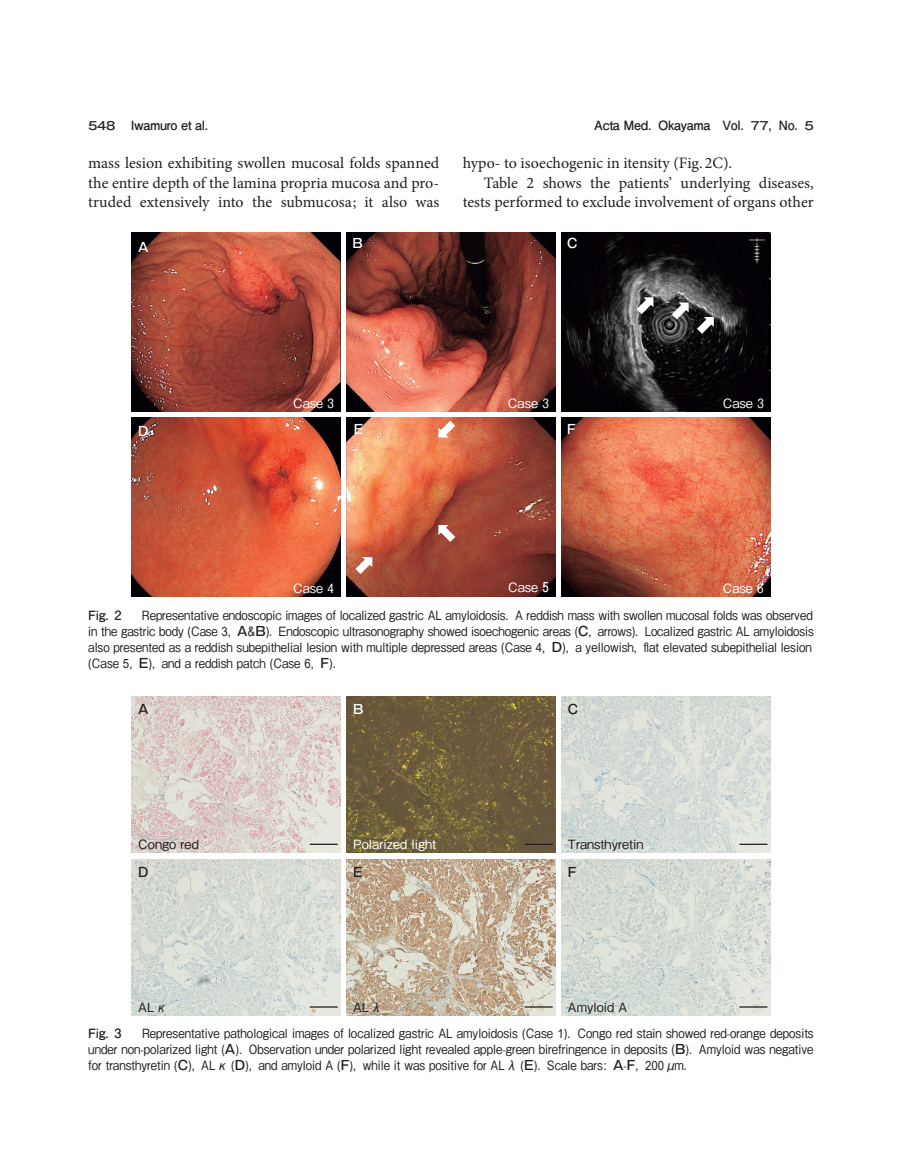
<style>
.page{position:relative;width:902px;height:1166px;background:#fff}
.page>*{position:absolute;margin:0;border:0;box-sizing:border-box;transform-origin:0 0}
.t1{font:15.9px/19.2px "Minion Pro";color:#231f20;text-align:justify}
.t2{font:500 12.75px/15.9px "Gothic BBB Pr 6 N";color:#231f20;scale:.9 1}
.t3{font:700 12.75px "Futo Go B101 Pr 6 N";letter-spacing:-.03em;color:#231f20}
.t4{font:500 12.75px "Gothic BBB Pr 6 N";color:#fff}
.t5{font:500 12.75px "Gothic BBB Pr 6 N";color:#231f20}
.t6{font:500 12.75px "Gothic MB101 Pr 6 N";color:#fff}
.t7{font:500 12.75px "Gothic MB101 Pr 6 N";color:#231f20}
.s1{font-family:"Gothic MB101 Pr 6 N";font-weight:500;font-size:11.25px}
.s2{font-family:"Gothic MB101 Pr 6 N"}
.s3{font-family:"Arial";font-weight:400}
.s4{font-family:"Ryumin Pr 6 N";font-weight:300}
</style>
<div class="page">
<img style="left:561px;top:418px;width:209px;height:178px">
<img style="left:347px;top:418px;width:208px;height:178px">
<img style="left:132px;top:418px;width:208px;height:178px">
<img style="left:561px;top:233px;width:209px;height:178px">
<img style="left:347px;top:233px;width:208px;height:178px">
<img style="left:132px;top:233px;width:208px;height:178px">
<svg style="left:671px;top:302px;width:17px;height:17px"></svg>
<svg style="left:636px;top:297px;width:17px;height:17px"></svg>
<svg style="left:697px;top:317px;width:16px;height:17px"></svg>
<svg style="left:438px;top:525px;width:17px;height:16px"></svg>
<svg style="left:355px;top:557px;width:17px;height:17px"></svg>
<svg style="left:438px;top:420px;width:17px;height:17px"></svg>
<img style="left:561px;top:859px;width:209px;height:156px">
<img style="left:561px;top:696px;width:209px;height:156px">
<img style="left:347px;top:859px;width:208px;height:156px">
<img style="left:132px;top:859px;width:208px;height:156px">
<img style="left:347px;top:696px;width:208px;height:156px">
<img style="left:132px;top:696px;width:208px;height:156px">
<svg style="left:310px;top:843px;width:28px;height:1px"></svg>
<svg style="left:524px;top:843px;width:28px;height:1px"></svg>
<svg style="left:739px;top:843px;width:28px;height:1px"></svg>
<svg style="left:310px;top:1006px;width:28px;height:1px"></svg>
<svg style="left:524px;top:1006px;width:28px;height:1px"></svg>
<svg style="left:739px;top:1006px;width:28px;height:1px"></svg>
<p class="t3" style="left:88px;top:115px;width:121px"><span class="s1">548</span> Iwamuro et al.</p>
<p class="t3" style="left:594px;top:115px;width:221px">Acta Med. Okayama Vol. <span class="s1">77</span>, No. <span class="s1">5</span></p>
<p class="t1" style="left:88px;top:154px;width:352px">mass lesion exhibiting swollen mucosal folds spanned the entire depth of the lamina propria mucosa and pro&shy;truded extensively into the submucosa; it also was</p>
<p class="t1" style="left:462px;top:154px;width:271px">hypo- to isoechogenic in itensity (Fig. 2C).</p>
<p class="t1" style="left:484px;top:173px;width:331px">Table 2 shows the patients’ underlying diseases,</p>
<p class="t1" style="left:462px;top:192px;width:352px">tests performed to exclude involvement of organs other</p>
<p class="t6" style="left:138px;top:236px;width:12px">A</p>
<p class="t6" style="left:352px;top:233px;width:12px">B</p>
<p class="t6" style="left:567px;top:233px;width:12px">C</p>
<p class="t4" style="left:293px;top:392px;width:42px">Case 3</p>
<p class="t4" style="left:508px;top:392px;width:42px">Case 3</p>
<p class="t4" style="left:722px;top:392px;width:42px">Case 3</p>
<p class="t6" style="left:138px;top:420px;width:12px">D</p>
<p class="t6" style="left:354px;top:418px;width:11px">E</p>
<p class="t6" style="left:567px;top:418px;width:10px">F</p>
<p class="t4" style="left:293px;top:577px;width:42px">Case 4</p>
<p class="t4" style="left:508px;top:577px;width:42px">Case <span class="s2">5</span></p>
<p class="t4" style="left:722px;top:577px;width:42px">Case 6</p>
<p class="t3" style="left:88px;top:604px;width:35px">Fig. 2</p>
<p class="t2" style="left:88px;top:606px;width:807px;text-indent:54px">Representative endoscopic images of localized gastric AL amyloidosis. A reddish mass with swollen mucosal folds was observed in the gastric body (Case <span class="s3">3</span>, <span class="s2">A</span>&amp;<span class="s2">B</span>). Endoscopic ultrasonography showed isoechogenic areas (<span class="s2">C</span>, arrows). Localized gastric AL amyloidosis also presented as a reddish subepithelial lesion with multiple depressed areas (Case <span class="s3">4</span>, <span class="s2">D</span>), a yellowish, flat elevated subepithelial lesion (Case <span class="s3">5</span>, <span class="s2">E</span>), and a reddish patch (Case <span class="s3">6</span>, <span class="s2">F</span>).</p>
<p class="t7" style="left:138px;top:698px;width:12px">A</p>
<p class="t6" style="left:353px;top:698px;width:12px">B</p>
<p class="t7" style="left:568px;top:698px;width:12px">C</p>
<p class="t5" style="left:138px;top:833px;width:62px">Congo red</p>
<p class="t4" style="left:353px;top:833px;width:85px">Polarized light</p>
<p class="t5" style="left:568px;top:833px;width:77px">Transthyretin</p>
<p class="t7" style="left:138px;top:860px;width:12px">D</p>
<p class="t7" style="left:353px;top:860px;width:11px">E</p>
<p class="t7" style="left:568px;top:860px;width:10px">F</p>
<p class="t5" style="left:138px;top:996px;width:31px">ALκ</p>
<p class="t5" style="left:353px;top:996px;width:31px">ALλ</p>
<p class="t5" style="left:568px;top:996px;width:61px">Amyloid A</p>
<p class="t3" style="left:88px;top:1022px;width:35px">Fig. 3</p>
<p class="t2" style="left:88px;top:1023px;width:807px;text-align:justify;text-indent:54px">Representative pathological images of localized gastric AL amyloidosis (Case <span class="s3">1</span>). Congo red stain showed red<span class="s4">-</span>orange deposits under non<span class="s4">-</span>polarized light (<span class="s2">A</span>). Observation under polarized light revealed apple<span class="s4">-</span>green birefringence in deposits (<span class="s2">B</span>). Amyloid was negative for transthyretin (<span class="s2">C</span>), AL κ (<span class="s2">D</span>), and amyloid A (<span class="s2">F</span>), while it was positive for AL λ (<span class="s2">E</span>). Scale bars: <span class="s2">A</span><span class="s4">-</span><span class="s2">F</span>, <span class="s3">200</span> µm.</p>
</div>
